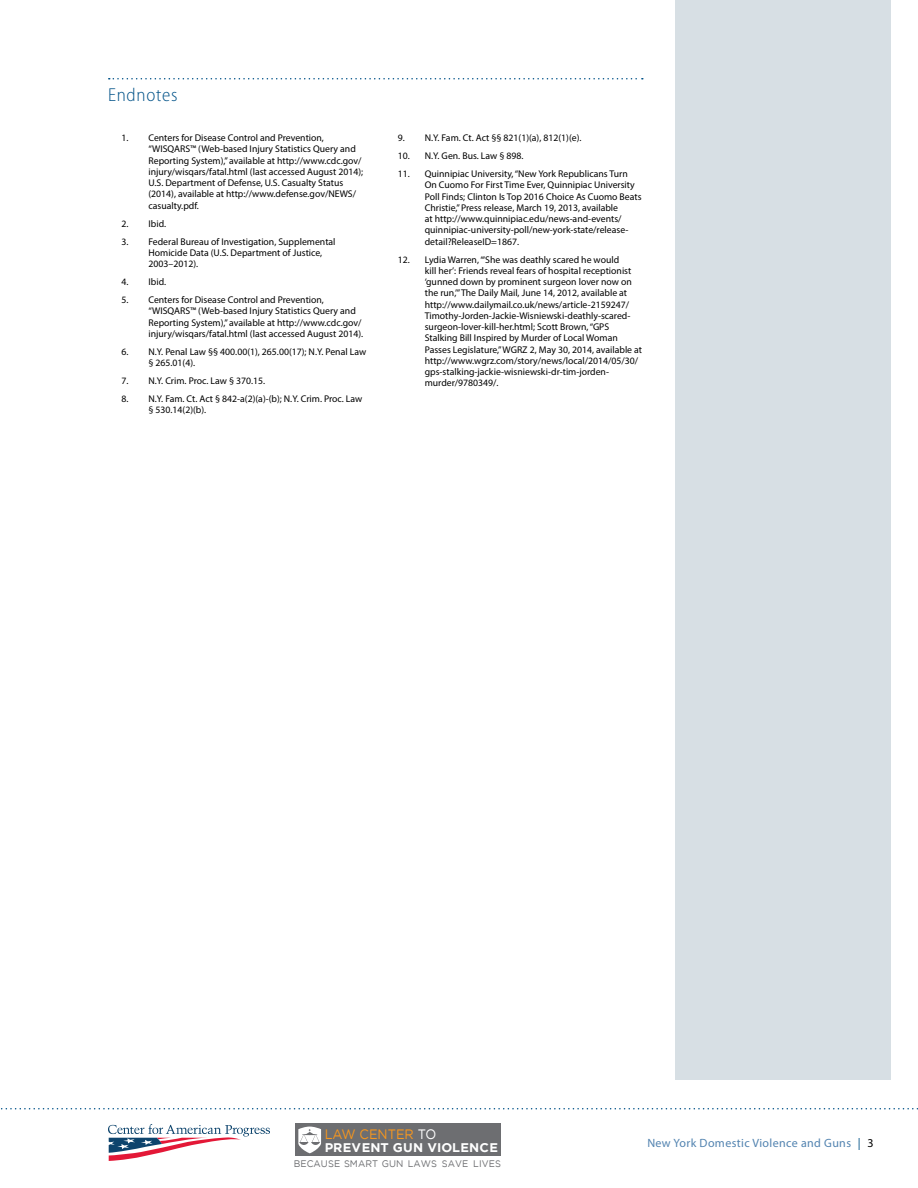
<style>
.page{position:relative;width:918px;height:1188px;background:#fff}
.page>*{position:absolute;margin:0;border:0;box-sizing:border-box;transform-origin:0 0}
.t1{font:300 semi-condensed 18.75px "Myriad Pro";letter-spacing:.04em;color:#005288}
.t2{font:13.65px "Gotham";color:#f8971d;scale:.94 1}
.t3{font:700 12.6px "Gotham";letter-spacing:.01em;color:#fff}
.t4{font:12px "Myriad Pro";letter-spacing:.03em;color:#5283b0}
.t5{font:9.75px/11.2px "Myriad Pro";color:#000}
.t6{font:9.45px "Gotham";letter-spacing:.01em;color:#6d6e71}
.s1{color:#fff}
.s2{color:#005288}
.s3{color:#000}
</style>
<div class="page">
<svg style="left:1px;top:1108px;width:917px;height:1px"></svg>
<svg style="left:109px;top:78px;width:534px;height:2px"></svg>
<div style="left:675px;top:0;width:216px;height:1080px;background:#d7dfe4"></div>
<svg style="left:108px;top:1124px;width:162px;height:37px"></svg>
<div style="left:295px;top:1123px;width:205px;height:33px;background:#6d6e71"></div>
<svg style="left:298px;top:1127px;width:23px;height:26px"></svg>
<h1 class="t1" style="left:108px;top:84px;width:71px">Endnotes</h1>
<p class="t5" style="left:148px;top:132px;width:216px;text-indent:-27px">1. Centers for Disease Control and Prevention, “WISQARS™ (Web-based Injury Statistics Query and Reporting System),” available at http://www.cdc.gov/ injury/wisqars/fatal.html (last accessed August 2014); U.S. Department of Defense, U.S. Casualty Status (2014), available at http://www.defense.gov/NEWS/ casualty.pdf.</p>
<p class="t5" style="left:122px;top:217px;width:46px">2. Ibid.</p>
<p class="t5" style="left:148px;top:235px;width:189px;text-indent:-27px">3. Federal Bureau of Investigation, Supplemental<br>Homicide Data (U.S. Department of Justice,<br>2003–2012).</p>
<p class="t5" style="left:122px;top:276px;width:46px">4. Ibid.</p>
<p class="t5" style="left:148px;top:294px;width:216px;text-indent:-27px">5. Centers for Disease Control and Prevention, “WISQARS™ (Web-based Injury Statistics Query and Reporting System),” available at http://www.cdc.gov/ injury/wisqars/fatal.html (last accessed August 2014).</p>
<p class="t5" style="left:148px;top:346px;width:219px;text-indent:-27px">6. N.Y. Penal Law §§ 400.00(1), 265.00(17); N.Y. Penal Law § 265.01(4).</p>
<p class="t5" style="left:122px;top:375px;width:145px">7. N.Y. Crim. Proc. Law § 370.15.</p>
<p class="t5" style="left:148px;top:393px;width:215px;text-indent:-27px">8. N.Y. Fam. Ct. Act § 842-a(2)(a)-(b); N.Y. Crim. Proc. Law § 530.14(2)(b).</p>
<p class="t5" style="left:398px;top:132px;width:185px">9. N.Y. Fam. Ct. Act §§ 821(1)(a), 812(1)(e).</p>
<p class="t5" style="left:398px;top:150px;width:127px">10. N.Y. Gen. Bus. Law § 898.</p>
<p class="t5" style="left:425px;top:168px;width:218px;text-indent:-27px">11. Quinnipiac University, “New York Republicans Turn On Cuomo For First Time Ever, Quinnipiac University Poll Finds; Clinton Is Top 2016 Choice As Cuomo Beats Christie,” Press release, March 19, 2013, available<br>at http://www.quinnipiac.edu/news-and-events/ quinnipiac-university-poll/new-york-state/release&shy;detail?ReleaseID=1867.</p>
<p class="t5" style="left:425px;top:253px;width:219px;text-indent:-27px">12. Lydia Warren, “‘She was deathly scared he would<br>kill her’: Friends reveal fears of hospital receptionist ‘gunned down by prominent surgeon lover now on the run,’” The Daily Mail, June 14, 2012, available at http://www.dailymail.co.uk/news/article-2159247/ Timothy-Jorden-Jackie-Wisniewski-deathly-scared&shy;surgeon-lover-kill-her.html; Scott Brown, “GPS Stalking Bill Inspired by Murder of Local Woman Passes Legislature,” WGRZ 2, May 30, 2014, available at http://www.wgrz.com/story/news/local/2014/05/30/ gps-stalking-jackie-wisniewski-dr-tim-jorden&shy;murder/9780349/.</p>
<h2 class="t2" style="left:325px;top:1126px;width:120px">LAW CENTER <span class="s1">TO</span></h2>
<p class="t3" style="left:325px;top:1140px;width:175px">PREVENT GUN VIOLENCE</p>
<p class="t6" style="left:294px;top:1158px;width:209px">BECAUSE SMART GUN LAWS SAVE LIVES</p>
<p class="t4" style="left:647px;top:1135px;width:228px">New York Domestic Violence and Guns <span class="s2">|</span> <span class="s3">3</span></p>
</div>
